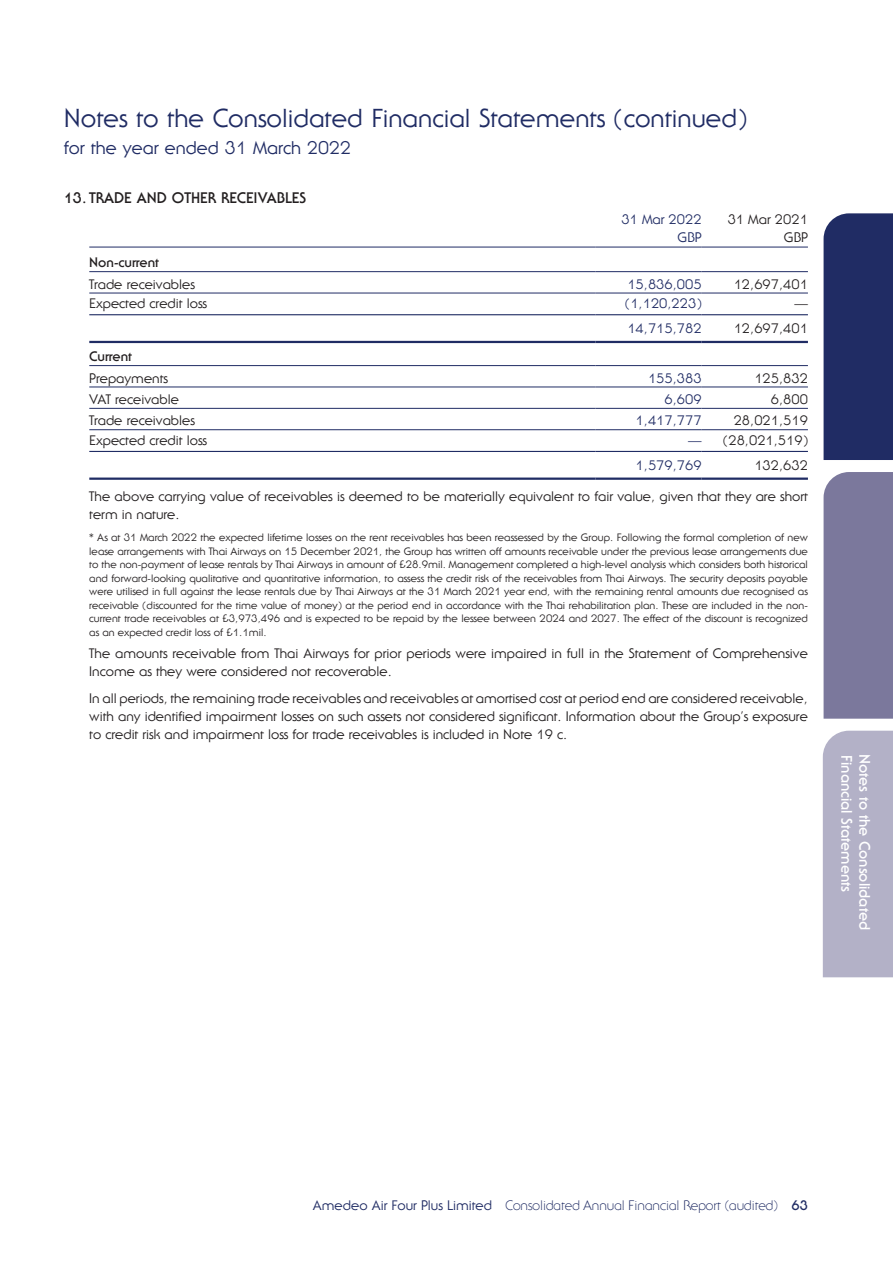
<style>
.page{position:relative;width:893px;height:1263px;background:#fff}
.page>*{position:absolute;margin:0;border:0;box-sizing:border-box;transform-origin:0 0}
.t1{font:25.5px "Serif Gothic";color:#202c64}
.t2{font:18px "Serif Gothic";color:#202c64}
.t3{font:700 15px/18px "Serif Gothic";color:#fff}
.HEADING_1{font:700 15px "Serif Gothic";color:#231f20}
.TEXT_indent{font:13.5px/18px "Serif Gothic";color:#231f20}
.t4{font:300 13.5px "Serif Gothic";color:#202c64}
.TABLE_stub{font:13.5px "Serif Gothic";color:#231f20}
.TABLE_stub_RULE{font:13.5px "Serif Gothic";color:#231f20}
.TABLE_column{font:13.5px "Serif Gothic";color:#231f20}
.TABLE_column-2{font:13.5px "Serif Gothic";color:#202c64}
.TABLE_column_TOTAL{font:13.5px "Serif Gothic";color:#202c64}
.TABLE_stub-2{font:700 13.5px "Serif Gothic";color:#231f20}
.TABLE_column_TOTAL-2{font:13.5px "Serif Gothic";color:#231f20}
.TABLE_column_RULE{font:13.5px "Serif Gothic";color:#231f20}
.TABLE_heading_RULE{font:13.5px/18px "Serif Gothic";color:#202c64;text-align:right}
.TABLE_heading_RULE-2{font:13.5px/18px "Serif Gothic";color:#231f20;text-align:right}
.TABLE_column_RULE-2{font:13.5px "Serif Gothic";color:#202c64}
.TEXT_footnote{font:10.5px/13.5px "Serif Gothic";color:#231f20;text-align:justify}
.s1{font-weight:400}
.s2{font-weight:700}
</style>
<div class="page">
<div style="left:824px;top:213px;width:69px;height:247px;background:#202c64"></div>
<div style="left:824px;top:472px;width:69px;height:247px;background:#7b789c"></div>
<div style="left:822px;top:730px;width:71px;height:248px;background:#b3b1c7"></div>
<hr style="left:89px;top:247px;width:506px;height:1px;background:#202c64">
<hr style="left:595px;top:247px;width:107px;height:1px;background:#202c64">
<hr style="left:702px;top:247px;width:106px;height:1px;background:#202c64">
<hr style="left:89px;top:271px;width:506px;height:1px;background:#202c64">
<hr style="left:595px;top:271px;width:107px;height:1px;background:#202c64">
<hr style="left:702px;top:271px;width:106px;height:1px;background:#202c64">
<hr style="left:89px;top:293px;width:506px;height:1px;background:#202c64">
<hr style="left:595px;top:293px;width:107px;height:1px;background:#202c64">
<hr style="left:702px;top:293px;width:106px;height:1px;background:#202c64">
<hr style="left:89px;top:314px;width:506px;height:1px;background:#202c64">
<hr style="left:595px;top:314px;width:107px;height:1px;background:#202c64">
<hr style="left:702px;top:314px;width:106px;height:1px;background:#202c64">
<hr style="left:89px;top:341px;width:506px;height:2px;background:#202c64">
<hr style="left:595px;top:341px;width:107px;height:2px;background:#202c64">
<hr style="left:702px;top:341px;width:106px;height:2px;background:#202c64">
<hr style="left:89px;top:365px;width:506px;height:1px;background:#202c64">
<hr style="left:595px;top:365px;width:107px;height:1px;background:#202c64">
<hr style="left:702px;top:365px;width:106px;height:1px;background:#202c64">
<hr style="left:89px;top:387px;width:506px;height:1px;background:#202c64">
<hr style="left:595px;top:387px;width:107px;height:1px;background:#202c64">
<hr style="left:702px;top:387px;width:106px;height:1px;background:#202c64">
<hr style="left:89px;top:408px;width:506px;height:1px;background:#202c64">
<hr style="left:595px;top:408px;width:107px;height:1px;background:#202c64">
<hr style="left:702px;top:408px;width:106px;height:1px;background:#202c64">
<hr style="left:89px;top:429px;width:506px;height:1px;background:#202c64">
<hr style="left:595px;top:429px;width:107px;height:1px;background:#202c64">
<hr style="left:702px;top:429px;width:106px;height:1px;background:#202c64">
<hr style="left:89px;top:451px;width:506px;height:1px;background:#202c64">
<hr style="left:595px;top:451px;width:107px;height:1px;background:#202c64">
<hr style="left:702px;top:451px;width:106px;height:1px;background:#202c64">
<hr style="left:89px;top:477px;width:506px;height:3px;background:#202c64">
<hr style="left:595px;top:477px;width:107px;height:3px;background:#202c64">
<hr style="left:702px;top:477px;width:106px;height:3px;background:#202c64">
<h1 class="t1" style="left:64px;top:102px;width:685px">Notes to the Consolidated Financial Statements (continued)</h1>
<h2 class="t2" style="left:64px;top:137px;width:289px">for the year ended 31 March 2022</h2>
<p class="HEADING_1" style="left:64px;top:189px;width:244px">13. TRADE AND OTHER RECEIVABLES</p>
<p class="TABLE_heading_RULE" style="left:621px;top:210px;width:82px">31 Mar 2022<br>GBP</p>
<p class="TABLE_heading_RULE-2" style="left:728px;top:210px;width:82px">31 Mar 2021<br>GBP</p>
<p class="TABLE_stub-2" style="left:89px;top:255px;width:71px">Non-current</p>
<p class="TABLE_stub" style="left:89px;top:276px;width:107px">Trade receivables</p>
<p class="TABLE_column-2" style="left:627px;top:276px;width:76px">15,836,005</p>
<p class="TABLE_column" style="left:734px;top:276px;width:76px">12,697,401</p>
<p class="TABLE_stub_RULE" style="left:89px;top:295px;width:119px">Expected credit loss</p>
<p class="TABLE_column_RULE-2" style="left:625px;top:295px;width:78px">(1,120,223)</p>
<p class="TABLE_column_RULE" style="left:794px;top:295px;width:15px">—</p>
<p class="TABLE_column_TOTAL" style="left:627px;top:320px;width:76px">14,715,782</p>
<p class="TABLE_column_TOTAL-2" style="left:734px;top:320px;width:76px">12,697,401</p>
<p class="TABLE_stub-2" style="left:89px;top:348px;width:44px">Current</p>
<p class="TABLE_stub" style="left:89px;top:370px;width:80px">Prepayments</p>
<p class="TABLE_column-2" style="left:648px;top:370px;width:55px">155,383</p>
<p class="TABLE_column" style="left:754px;top:370px;width:55px">125,832</p>
<p class="TABLE_stub" style="left:89px;top:391px;width:91px">VAT receivable</p>
<p class="TABLE_column-2" style="left:664px;top:391px;width:39px">6,609</p>
<p class="TABLE_column" style="left:771px;top:391px;width:39px">6,800</p>
<p class="TABLE_stub" style="left:89px;top:412px;width:107px">Trade receivables</p>
<p class="TABLE_column-2" style="left:636px;top:412px;width:67px">1,417,777</p>
<p class="TABLE_column" style="left:734px;top:412px;width:76px">28,021,519</p>
<p class="TABLE_stub_RULE" style="left:89px;top:431px;width:119px">Expected credit loss</p>
<p class="TABLE_column_RULE-2" style="left:688px;top:431px;width:15px">—</p>
<p class="TABLE_column_RULE" style="left:723px;top:431px;width:86px">(28,021,519)</p>
<p class="TABLE_column_TOTAL" style="left:636px;top:457px;width:67px">1,579,769</p>
<p class="TABLE_column_TOTAL-2" style="left:754px;top:457px;width:55px">132,632</p>
<p class="TEXT_indent" style="left:89px;top:487px;width:720px">The above carrying value of receivables is deemed to be materially equivalent to fair value, given that they are short term in nature.</p>
<p class="TEXT_footnote" style="left:89px;top:531px;width:720px">* As at 31 March 2022 the expected lifetime losses on the rent receivables has been reassessed by the Group. Following the formal completion of new lease arrangements with Thai Airways on 15 December 2021, the Group has written off amounts receivable under the previous lease arrangements due to the non-payment of lease rentals by Thai Airways in amount of £28.9mil. Management completed a high-level analysis which considers both historical and forward-looking qualitative and quantitative information, to assess the credit risk of the receivables from Thai Airways. The security deposits payable were utilised in full against the lease rentals due by Thai Airways at the 31 March 2021 year end, with the remaining rental amounts due recognised as receivable (discounted for the time value of money) at the period end in accordance with the Thai rehabilitation plan. These are included in the non&shy;current trade receivables at £3,973,496 and is expected to be repaid by the lessee between 2024 and 2027. The effect of the discount is recognized as an expected credit loss of £1.1mil.</p>
<p class="TEXT_indent" style="left:89px;top:644px;width:720px">The amounts receivable from Thai Airways for prior periods were impaired in full in the Statement of Comprehensive<br>Income as they were considered not recoverable.</p>
<p class="TEXT_indent" style="left:89px;top:689px;width:720px;text-align:justify">In all periods, the remaining trade receivables and receivables at amortised cost at period end are considered receivable, with any identified impairment losses on such assets not considered significant. Information about the Group’s exposure to credit risk and impairment loss for trade receivables is included in Note 19 c.</p>
<h3 class="t3" style="left:873px;top:754px;width:178px;rotate:90deg">Notes to the Consolidated<br>Financial Statements</h3>
<p class="t4" style="left:313px;top:1197px;width:497px"><span class="s1">Amedeo Air Four Plus Limited</span> Consolidated Annual Financial Report (audited) <span class="s2">63</span></p>
</div>
